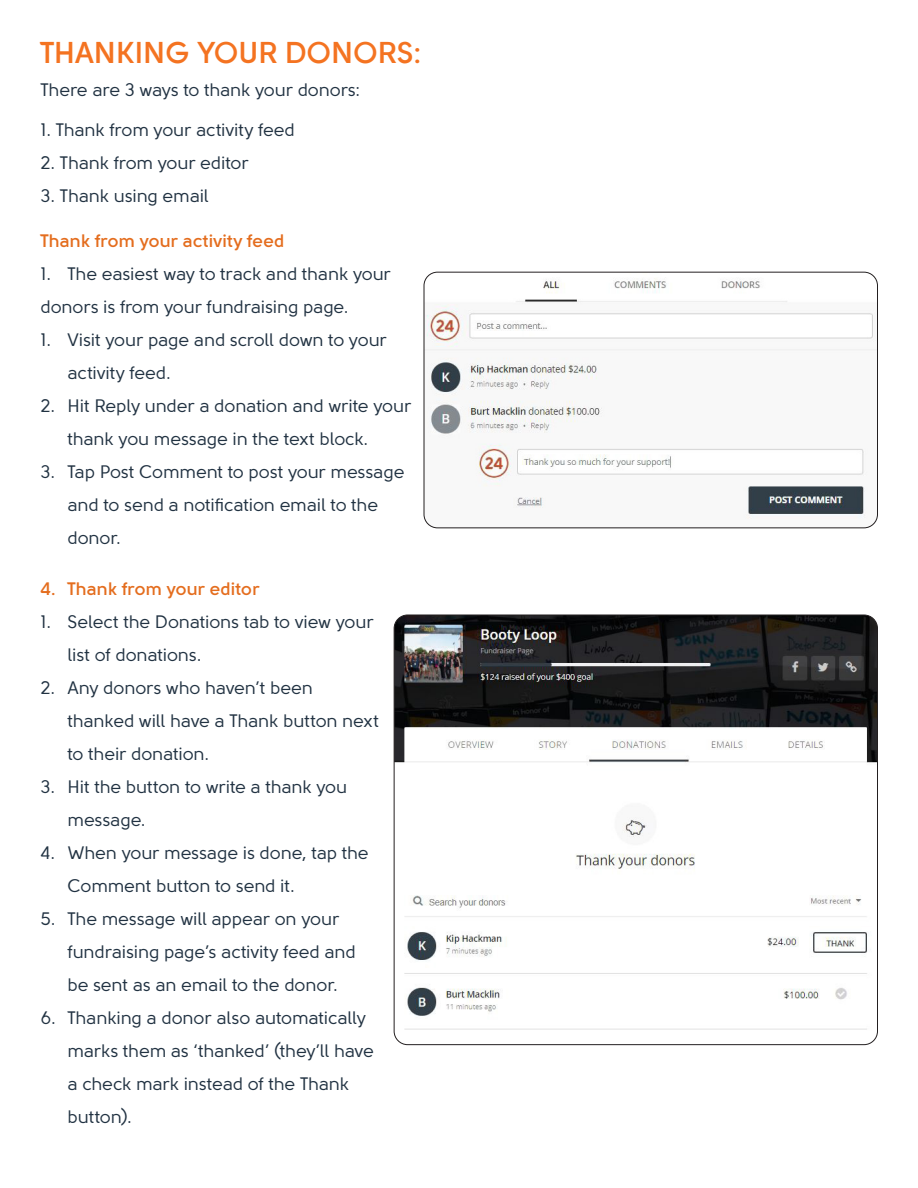
<style>
.page{position:relative;width:918px;height:1188px;background:#fff}
.page>*{position:absolute;margin:0;border:0;box-sizing:border-box;transform-origin:0 0}
.Orange_Head_in_Body{font:600 30px "Mile One";color:#f47321}
.Orange_Head_in_Body-2{font:18px/33px "Mile One";letter-spacing:-.005em;color:#213242}
.No_Bullets{font:18px "Mile One";letter-spacing:-.005em;color:#213242}
.t1{font:600 18px "Mile One";color:#e46d1e}
</style>
<div class="page">
<img style="left:394px;top:615px;width:484px;height:428px">
<img style="left:424px;top:272px;width:454px;height:256px">
<div style="left:424px;top:272px;width:454px;height:256px;border:1px solid #231f20;border-radius:14px"></div>
<p class="Orange_Head_in_Body" style="left:40px;top:35px;width:383px">THANKING YOUR DONORS:</p>
<p class="Orange_Head_in_Body-2" style="left:40px;top:73px;width:322px">There are 3 ways to thank your donors:</p>
<p class="No_Bullets" style="left:40px;top:119px;width:256px">1. Thank from your activity feed</p>
<p class="No_Bullets" style="left:40px;top:152px;width:210px">2. Thank from your editor</p>
<p class="No_Bullets" style="left:40px;top:185px;width:170px">3. Thank using email</p>
<p class="t1" style="left:40px;top:230px;width:245px">Thank from your activity feed</p>
<p class="Orange_Head_in_Body-2" style="left:40px;top:257px;width:352px">1. The easiest way to track and thank your donors is from your fundraising page.</p>
<p class="Orange_Head_in_Body-2" style="left:68px;top:323px;width:321px;text-indent:-27px">1. Visit your page and scroll down to your activity feed.</p>
<p class="Orange_Head_in_Body-2" style="left:68px;top:389px;width:345px;text-indent:-27px">2. Hit Reply under a donation and write your thank you message in the text block.</p>
<p class="Orange_Head_in_Body-2" style="left:68px;top:455px;width:339px;text-indent:-27px">3. Tap Post Comment to post your message and to send a notification email to the donor.</p>
<p class="t1" style="left:40px;top:578px;width:221px">4. Thank from your editor</p>
<p class="Orange_Head_in_Body-2" style="left:68px;top:605px;width:308px;text-indent:-27px">1. Select the Donations tab to view your list of donations.</p>
<p class="Orange_Head_in_Body-2" style="left:68px;top:671px;width:313px;text-indent:-27px">2. Any donors who haven’t been thanked will have a Thank button next to their donation.</p>
<p class="Orange_Head_in_Body-2" style="left:68px;top:770px;width:281px;text-indent:-27px">3. Hit the button to write a thank you message.</p>
<p class="Orange_Head_in_Body-2" style="left:68px;top:836px;width:303px;text-indent:-27px">4. When your message is done, tap the<br>Comment button to send it.</p>
<p class="Orange_Head_in_Body-2" style="left:68px;top:902px;width:290px;text-indent:-27px">5. The message will appear on your fundraising page’s activity feed and be sent as an email to the donor.</p>
<p class="Orange_Head_in_Body-2" style="left:68px;top:1001px;width:308px;text-indent:-27px">6. Thanking a donor also automatically marks them as ‘thanked’ (they’ll have a check mark instead of the Thank button).</p>
</div>
